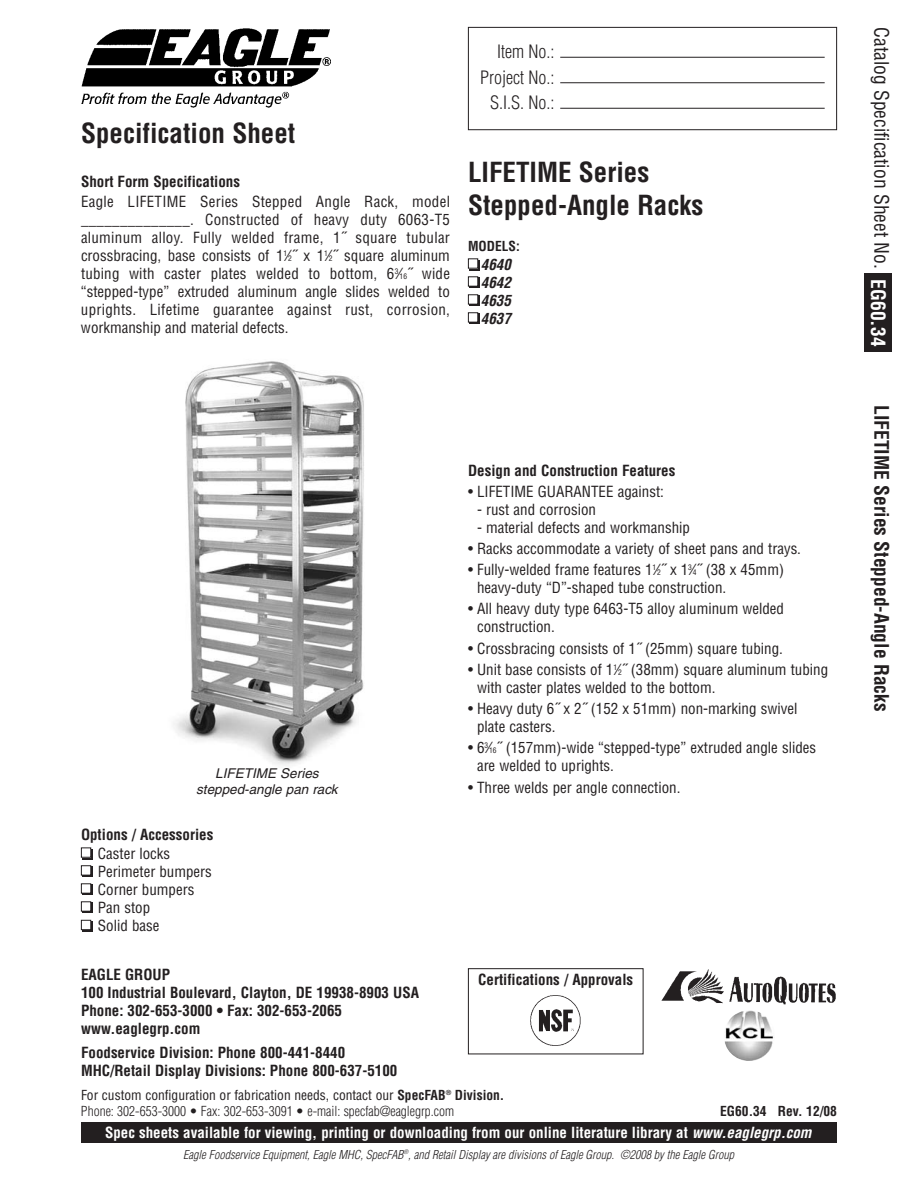
<style>
.page{position:relative;width:918px;height:1188px;background:#fff}
.page>*{position:absolute;margin:0;border:0;box-sizing:border-box;transform-origin:0 0}
.t1{font:700 condensed 27px/32.4px "Helvetica";color:#231f20}
.t2{font:condensed 19.5px "Helvetica";color:#231f20}
.t3{font:700 condensed 19.5px "Helvetica";color:#231f20}
.t4{font:300 condensed 18px/25.5px "Helvetica";color:#231f20;text-align:right}
.t5{font:condensed 15px/18px "Helvetica";color:#231f20}
.t6{font:700 condensed 15px/18px "Helvetica";color:#231f20}
.t7{font:700 condensed 15px "Helvetica";color:#fff}
.t8{font:italic 700 condensed 15px/18px "Helvetica";color:#231f20;text-align:justify}
.t9{font:300 condensed 13.5px/16.2px "Helvetica";color:#231f20}
.t10{font:italic 13.5px/16.2px "Helvetica";color:#231f20;text-align:center}
.t11{font:700 condensed 13.5px "Helvetica";color:#231f20}
.t12{font:italic 300 condensed 12px "Helvetica";color:#231f20}
.s1{font-size:7.5px}
.s2{font-weight:400}
.s3{font-weight:700}
.s4{font-style:italic}
.s5{font-weight:700;color:#fff}
</style>
<div class="page">
<div style="left:864px;top:274px;width:28px;height:78px;background:#231f20"></div>
<div style="left:468px;top:27px;width:369px;height:103px;border:1px solid #231f20"></div>
<hr style="left:560px;top:82px;width:265px;height:1px;background:#231f20">
<hr style="left:560px;top:57px;width:265px;height:1px;background:#231f20">
<hr style="left:560px;top:108px;width:265px;height:1px;background:#231f20">
<img style="left:81px;top:28px;width:250px;height:79px">
<div style="left:81px;top:1122px;width:756px;height:21px;background:#231f20"></div>
<div style="left:82px;top:849px;width:11px;height:10px;background:#231f20"></div>
<div style="left:81px;top:848px;width:10px;height:9px;background:#fff"></div>
<div style="left:81px;top:848px;width:10px;height:10px;border:1px solid #231f20"></div>
<svg style="left:724px;top:1010px;width:51px;height:51px"></svg>
<img style="left:724px;top:1011px;width:51px;height:49px;border-radius:50%">
<img style="left:662px;top:969px;width:174px;height:35px">
<div style="left:470px;top:260px;width:10px;height:10px;background:#231f20"></div>
<div style="left:468px;top:259px;width:10px;height:9px;background:#fff"></div>
<div style="left:468px;top:258px;width:10px;height:11px;border:1px solid #231f20"></div>
<div style="left:470px;top:278px;width:10px;height:10px;background:#231f20"></div>
<div style="left:468px;top:277px;width:10px;height:9px;background:#fff"></div>
<div style="left:468px;top:276px;width:10px;height:11px;border:1px solid #231f20"></div>
<div style="left:470px;top:296px;width:10px;height:10px;background:#231f20"></div>
<div style="left:468px;top:295px;width:10px;height:9px;background:#fff"></div>
<div style="left:468px;top:294px;width:10px;height:11px;border:1px solid #231f20"></div>
<div style="left:470px;top:314px;width:10px;height:10px;background:#231f20"></div>
<div style="left:468px;top:313px;width:10px;height:9px;background:#fff"></div>
<div style="left:468px;top:312px;width:10px;height:10px;border:1px solid #231f20"></div>
<div style="left:83px;top:867px;width:10px;height:10px;background:#231f20"></div>
<div style="left:81px;top:866px;width:10px;height:9px;background:#fff"></div>
<div style="left:81px;top:865px;width:10px;height:10px;border:1px solid #231f20"></div>
<div style="left:82px;top:885px;width:11px;height:10px;background:#231f20"></div>
<div style="left:81px;top:884px;width:10px;height:9px;background:#fff"></div>
<div style="left:81px;top:883px;width:10px;height:11px;border:1px solid #231f20"></div>
<div style="left:82px;top:903px;width:11px;height:10px;background:#231f20"></div>
<div style="left:81px;top:902px;width:10px;height:9px;background:#fff"></div>
<div style="left:81px;top:901px;width:10px;height:11px;border:1px solid #231f20"></div>
<div style="left:82px;top:921px;width:11px;height:11px;background:#231f20"></div>
<div style="left:81px;top:920px;width:10px;height:10px;background:#fff"></div>
<div style="left:81px;top:920px;width:10px;height:10px;border:1px solid #231f20"></div>
<img style="left:173px;top:361px;width:191px;height:405px">
<div style="left:468px;top:968px;width:175px;height:86px;border:1px solid #231f20"></div>
<img style="left:530px;top:995px;width:51px;height:51px">
<h1 class="t1" style="left:81px;top:117px;width:216px">Specification Sheet</h1>
<p class="t6" style="left:81px;top:173px;width:161px">Short Form Specifications</p>
<p class="t5" style="left:81px;top:193px;width:371px;text-align:justify">Eagle LIFETIME Series Stepped Angle Rack, model ______________. Constructed of heavy duty 6063-T5 aluminum alloy. Fully welded frame, 1˝ square tubular crossbracing, base consists of 1<sup>1</sup>⁄<span class="s1">2</span>˝ x 1<sup>1</sup>⁄<span class="s1">2</span>˝ square aluminum tubing with caster plates welded to bottom, 6<sup>3</sup>⁄<span class="s1">16</span>˝ wide “stepped-type” extruded aluminum angle slides welded to uprights. Lifetime guarantee against rust, corrosion, workmanship and material defects.</p>
<p class="t4" style="left:480px;top:39px;width:76px">Item No.:<br>Project No.:<br>S.I.S. No.:</p>
<h1 class="t1" style="left:468px;top:157px;width:237px">LIFETIME Series<br>Stepped-Angle Racks</h1>
<p class="t11" style="left:468px;top:238px;width:53px">MODELS:</p>
<p class="t8" style="left:481px;top:256px;width:31px">4640<br>4642<br>4635<br>4637</p>
<p class="t10" style="left:196px;top:767px;width:143px">LIFETIME Series stepped-angle pan rack</p>
<p class="t6" style="left:81px;top:826px;width:134px">Options / Accessories</p>
<p class="t5" style="left:98px;top:845px;width:116px">Caster locks<br>Perimeter bumpers<br>Corner bumpers<br>Pan stop<br>Solid base</p>
<p class="t6" style="left:81px;top:965px;width:340px">EAGLE GROUP<br>100 Industrial Boulevard, Clayton, DE 19938-8903 USA<br>Phone: 302-653-3000 • Fax: 302-653-2065 www.eaglegrp.com</p>
<p class="t6" style="left:81px;top:1044px;width:318px">Foodservice Division: Phone 800-441-8440<br>MHC/Retail Display Divisions: Phone 800-637-5100</p>
<p class="t6" style="left:468px;top:461px;width:209px">Design and Construction Features</p>
<p class="t5" style="left:468px;top:483px;width:197px">• LIFETIME GUARANTEE against:</p>
<p class="t5" style="left:477px;top:501px;width:120px">- rust and corrosion</p>
<p class="t5" style="left:477px;top:519px;width:215px">- material defects and workmanship</p>
<p class="t5" style="left:468px;top:540px;width:335px">• Racks accommodate a variety of sheet pans and trays.</p>
<p class="t5" style="left:477px;top:561px;width:308px;text-indent:-9px">• Fully-welded frame features 1<sup>1</sup>⁄<span class="s1">2</span>˝ x 1<sup>3</sup>⁄<span class="s1">4</span>˝ (38 x 45mm) heavy-duty “D”-shaped tube construction.</p>
<p class="t5" style="left:477px;top:600px;width:309px;text-indent:-9px">• All heavy duty type 6463-T5 alloy aluminum welded construction.</p>
<p class="t5" style="left:468px;top:640px;width:316px">• Crossbracing consists of 1˝ (25mm) square tubing.</p>
<p class="t5" style="left:477px;top:661px;width:353px;text-indent:-9px">• Unit base consists of 1<sup>1</sup>⁄<span class="s1">2</span>˝ (38mm) square aluminum tubing with caster plates welded to the bottom.</p>
<p class="t5" style="left:477px;top:700px;width:322px;text-indent:-9px">• Heavy duty 6˝ x 2˝ (152 x 51mm) non-marking swivel plate casters.</p>
<p class="t5" style="left:477px;top:739px;width:341px;text-indent:-9px">• 6<sup>3</sup>⁄<span class="s1">16</span>˝ (157mm)-wide “stepped-type” extruded angle slides are welded to uprights.</p>
<p class="t5" style="left:468px;top:778px;width:214px">• Three welds per angle connection.</p>
<p class="t6" style="left:478px;top:971px;width:156px">Certifications / Approvals</p>
<p class="t9" style="left:81px;top:1087px;width:425px"><span class="s2">For custom configuration or fabrication needs, contact our</span> <span class="s3">SpecFAB</span><sup>®</sup> <span class="s3">Division.<br></span>Phone: 302-653-3000 • Fax: 302-653-3091 • e-mail: specfab@eaglegrp.com</p>
<p class="t11" style="left:720px;top:1103px;width:118px">EG60.34 Rev. 12/08</p>
<p class="t7" style="left:105px;top:1124px;width:708px">Spec sheets available for viewing, printing or downloading from our online literature library at <span class="s4">www.eaglegrp.com</span></p>
<p class="t12" style="left:183px;top:1148px;width:552px">Eagle Foodservice Equipment, Eagle MHC, SpecFAB<sup>®</sup>, and Retail Display are divisions of Eagle Group. ©2008 by the Eagle Group</p>
<h2 class="t2" style="left:893px;top:27px;width:321px;rotate:90deg">Catalog Specification Sheet No. <span class="s5">EG60.34</span></h2>
<h2 class="t3" style="left:893px;top:405px;width:308px;rotate:90deg">LIFETIME Series Stepped-Angle Racks</h2>
</div>
